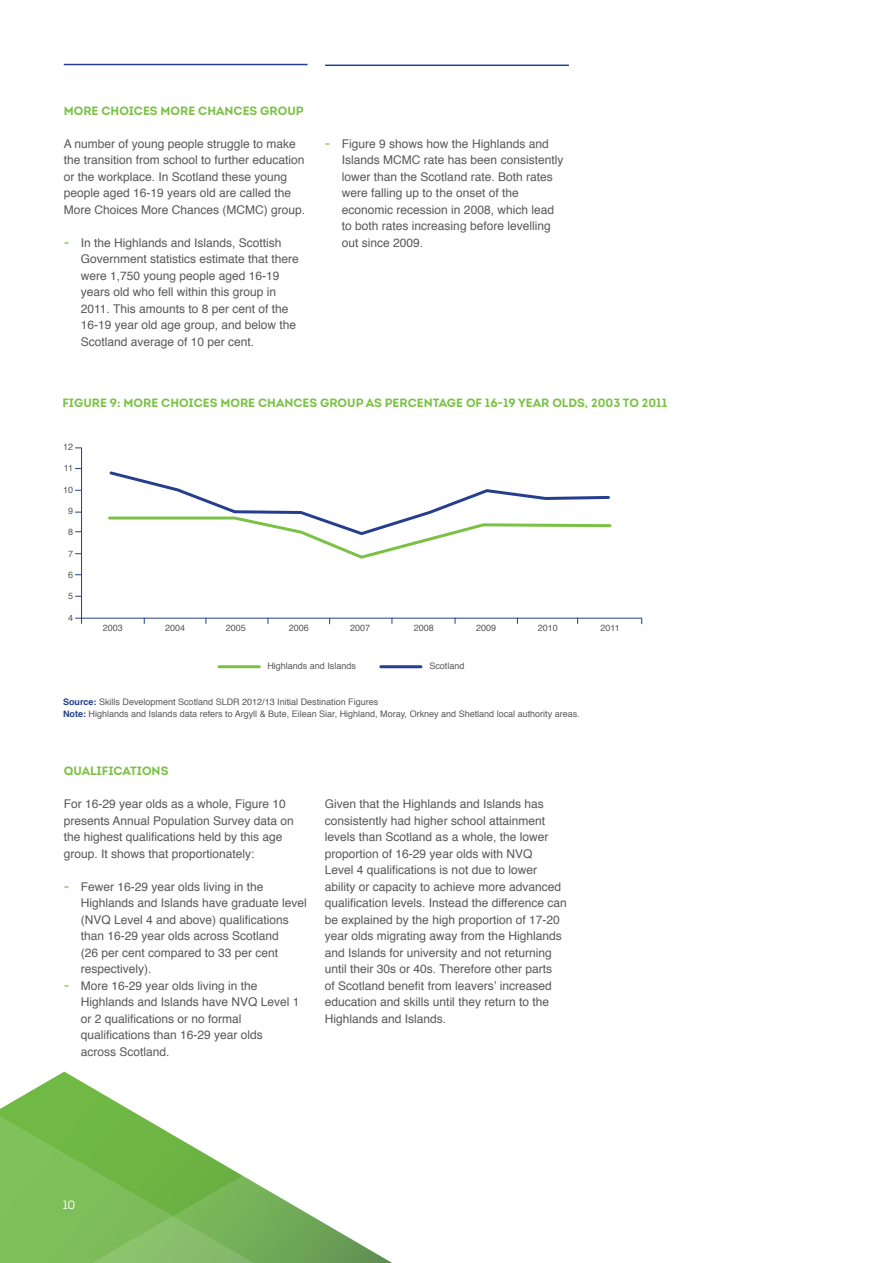
<style>
.page{position:relative;width:893px;height:1263px;background:#fff}
.page>*{position:absolute;margin:0;border:0;box-sizing:border-box;transform-origin:0 0}
.t1{font:12px/16.5px "Helvetica";color:#57585a}
.t2{font:700 12px "Intro";color:#7bc145}
.t3{font:12px "Intro";color:#fff}
.captions{font:9px "Helvetica";color:#57585a}
.s1{font-family:"Intro";font-weight:700;color:#96cc67}
.s2{font-weight:700;color:#253f8e}
</style>
<div class="page">
<svg style="left:1px;top:1071px;width:126px;height:37px"></svg>
<svg style="left:0;top:1108px;width:392px;height:155px"></svg>
<hr style="left:64px;top:64px;width:244px;height:1px;background:#253f8e">
<hr style="left:325px;top:65px;width:244px;height:1px;background:#253f8e">
<svg style="left:81px;top:447px;width:562px;height:172px"></svg>
<svg style="left:75px;top:618px;width:7px;height:6px"></svg>
<hr style="left:219px;top:665px;width:40px;height:3px;background:#7bc145">
<hr style="left:381px;top:665px;width:40px;height:3px;background:#253f8e">
<svg style="left:106px;top:469px;width:507px;height:91px"></svg>
<p class="t2" style="left:64px;top:103px;width:241px">MORE CHOICES MORE CHANCES GROUP</p>
<p class="t1" style="left:64px;top:136px;width:243px">A number of young people struggle to make the transition from school to further education or the workplace. In Scotland these young people aged 16-19 years old are called the More Choices More Chances (MCMC) group.</p>
<p class="t1" style="left:81px;top:235px;width:220px;text-indent:-17px"><span class="s1">-</span> In the Highlands and Islands, Scottish Government statistics estimate that there were 1,750 young people aged 16-19 years old who fell within this group in 2011. This amounts to 8 per cent of the 16-19 year old age group, and below the Scotland average of 10 per cent.</p>
<p class="t1" style="left:342px;top:136px;width:223px;text-indent:-17px"><span class="s1">-</span> Figure 9 shows how the Highlands and Islands MCMC rate has been consistently lower than the Scotland rate. Both rates were falling up to the onset of the economic recession in 2008, which lead to both rates increasing before levelling out since 2009.</p>
<p class="t2" style="left:62px;top:395px;width:606px">FIGURE 9: MORE CHOICES MORE CHANCES GROUP AS PERCENTAGE OF 16-19 YEAR OLDS, 2003 TO 2011</p>
<p class="captions" style="left:63px;top:440px;width:12px">12</p>
<p class="captions" style="left:64px;top:461px;width:11px">11</p>
<p class="captions" style="left:63px;top:483px;width:12px">10</p>
<p class="captions" style="left:68px;top:504px;width:7px">9</p>
<p class="captions" style="left:68px;top:525px;width:7px">8</p>
<p class="captions" style="left:68px;top:547px;width:7px">7</p>
<p class="captions" style="left:68px;top:568px;width:7px">6</p>
<p class="captions" style="left:68px;top:589px;width:7px">5</p>
<p class="captions" style="left:68px;top:610px;width:7px">4</p>
<p class="captions" style="left:103px;top:620px;width:22px">2003</p>
<p class="captions" style="left:165px;top:620px;width:22px">2004</p>
<p class="captions" style="left:226px;top:620px;width:22px">2005</p>
<p class="captions" style="left:289px;top:620px;width:22px">2006</p>
<p class="captions" style="left:350px;top:620px;width:22px">2007</p>
<p class="captions" style="left:414px;top:620px;width:22px">2008</p>
<p class="captions" style="left:476px;top:620px;width:22px">2009</p>
<p class="captions" style="left:538px;top:620px;width:22px">2010</p>
<p class="captions" style="left:600px;top:621px;width:21px">2011</p>
<p class="captions" style="left:267px;top:659px;width:90px">Highlands and Islands</p>
<p class="captions" style="left:429px;top:659px;width:37px">Scotland</p>
<p class="captions" style="left:63px;top:695px;width:317px"><span class="s2">Source:</span> Skills Development Scotland SLDR 2012/13 Initial Destination Figures</p>
<p class="captions" style="left:63px;top:707px;width:518px"><span class="s2">Note:</span> Highlands and Islands data refers to Argyll &amp; Bute, Eilean Siar, Highland, Moray, Orkney and Shetland local authority areas.</p>
<p class="t2" style="left:64px;top:763px;width:106px">QUALIFICATIONS</p>
<p class="t1" style="left:64px;top:796px;width:232px">For 16-29 year olds as a whole, Figure 10 presents Annual Population Survey data on the highest qualifications held by this age group. It shows that proportionately:</p>
<p class="t1" style="left:81px;top:878px;width:228px;text-indent:-17px"><span class="s1">-</span> Fewer 16-29 year olds living in the Highlands and Islands have graduate level (NVQ Level 4 and above) qualifications than 16-29 year olds across Scotland<br>(26 per cent compared to 33 per cent respectively).</p>
<p class="t1" style="left:81px;top:977px;width:220px;text-indent:-17px"><span class="s1">-</span> More 16-29 year olds living in the<br>Highlands and Islands have NVQ Level 1 or 2 qualifications or no formal qualifications than 16-29 year olds across Scotland.</p>
<p class="t1" style="left:325px;top:796px;width:243px">Given that the Highlands and Islands has consistently had higher school attainment levels than Scotland as a whole, the lower proportion of 16-29 year olds with NVQ<br>Level 4 qualifications is not due to lower ability or capacity to achieve more advanced qualification levels. Instead the difference can be explained by the high proportion of 17-20 year olds migrating away from the Highlands and Islands for university and not returning until their 30s or 40s. Therefore other parts<br>of Scotland benefit from leavers’ increased education and skills until they return to the Highlands and Islands.</p>
<p class="t3" style="left:63px;top:1197px;width:14px">10</p>
</div>
